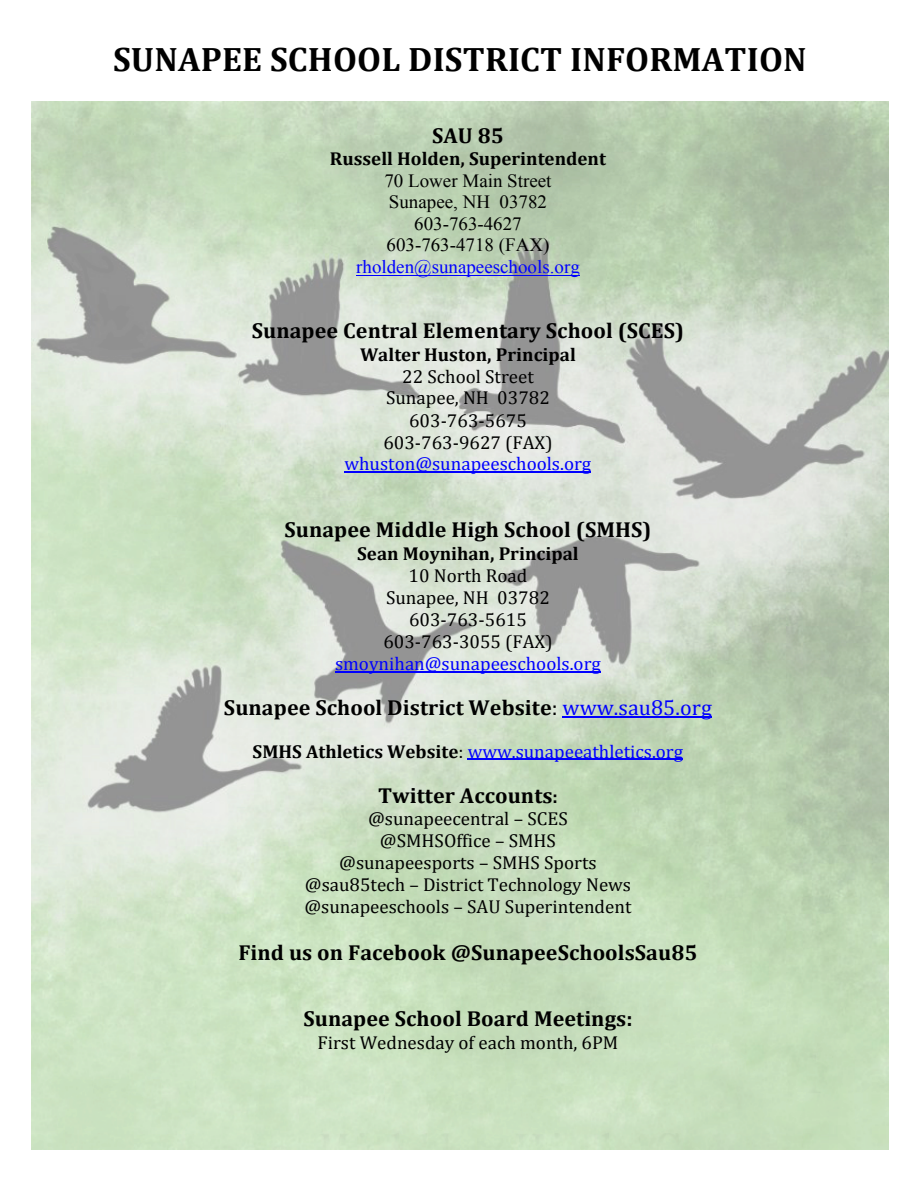
<style>
.page{position:relative;width:918px;height:1188px;background:#fff}
.page>*{position:absolute;margin:0;border:0;box-sizing:border-box;transform-origin:0 0}
.t1{font:700 34.05px "Cambria";letter-spacing:.005em;color:#000}
.t2{font:700 21.75px "Cambria";letter-spacing:.005em;color:#000}
.t3{font:18.75px/21.9px "Cambria";color:#000;text-align:center}
.t4{font:18.75px "Cambria";color:#00f}
.t5{font:700 18.75px "Cambria";color:#000}
.t6{font:18.75px/21.5px "Times New Roman";color:#000;text-align:center}
.t7{font:18.75px "Times New Roman";color:#00f}
.s1{font-weight:400}
.s2{font-weight:400;color:#00f}
.s3{font-weight:700;color:#000}
.s4{color:#000}
.s5{font-size:18.75px}
</style>
<div class="page">
<img style="left:31px;top:102px;width:858px;height:1047px">
<hr style="left:356px;top:275px;width:224px;height:1px;background:#00f">
<hr style="left:345px;top:471px;width:246px;height:2px;background:#00f">
<hr style="left:335px;top:671px;width:266px;height:1px;background:#00f">
<hr style="left:563px;top:716px;width:149px;height:2px;background:#00f">
<hr style="left:468px;top:759px;width:215px;height:1px;background:#00f">
<h1 class="t1" style="left:113px;top:38px;width:695px">SUNAPEE SCHOOL DISTRICT INFORMATION</h1>
<p class="t2" style="left:432px;top:122px;width:73px">SAU 85</p>
<p class="t5" style="left:330px;top:147px;width:278px">Russell Holden, Superintendent</p>
<p class="t6" style="left:384px;top:170px;width:169px">70 Lower Main Street<br>Sunapee, NH 03782<br>603-763-4627<br>603-763-4718 (FAX)</p>
<p class="t7" style="left:356px;top:254px;width:225px">rholden@sunapeeschools.org</p>
<p class="t2" style="left:252px;top:317px;width:434px">Sunapee Central Elementary School (SCES)</p>
<p class="t5" style="left:360px;top:343px;width:217px">Walter Huston, Principal</p>
<p class="t3" style="left:383px;top:365px;width:171px">22 School Street<br>Sunapee, NH 03782<br>603-763-5675<br>603-763-9627 (FAX)</p>
<p class="t4" style="left:344px;top:453px;width:248px">whuston@sunapeeschools.org</p>
<p class="t2" style="left:284px;top:517px;width:368px">Sunapee Middle High School (SMHS)</p>
<p class="t5" style="left:357px;top:542px;width:223px">Sean Moynihan, Principal</p>
<p class="t3" style="left:383px;top:565px;width:171px">10 North Road<br>Sunapee, NH 03782<br>603-763-5615<br>603-763-3055 (FAX)</p>
<p class="t4" style="left:335px;top:653px;width:267px">smoynihan@sunapeeschools.org</p>
<p class="t2" style="left:224px;top:694px;width:489px">Sunapee School District Website<span class="s1">:</span> <span class="s2">www.sau85.org</span></p>
<p class="t4" style="left:253px;top:740px;width:432px"><span class="s3">SMHS Athletics Website</span><span class="s4">:</span> www.sunapeeathletics.org</p>
<p class="t2" style="left:378px;top:782px;width:181px">Twitter Accounts<span class="s5">:</span></p>
<p class="t3" style="left:304px;top:808px;width:328px">@sunapeecentral – SCES<br>@SMHSOffice – SMHS<br>@sunapeesports – SMHS Sports @sau85tech – District Technology News @sunapeeschools – SAU Superintendent</p>
<p class="t2" style="left:238px;top:940px;width:461px">Find us on Facebook @SunapeeSchoolsSau85</p>
<p class="t2" style="left:303px;top:1005px;width:331px">Sunapee School Board Meetings:</p>
<p class="t3" style="left:318px;top:1031px;width:302px">First Wednesday of each month, 6PM</p>
</div>
